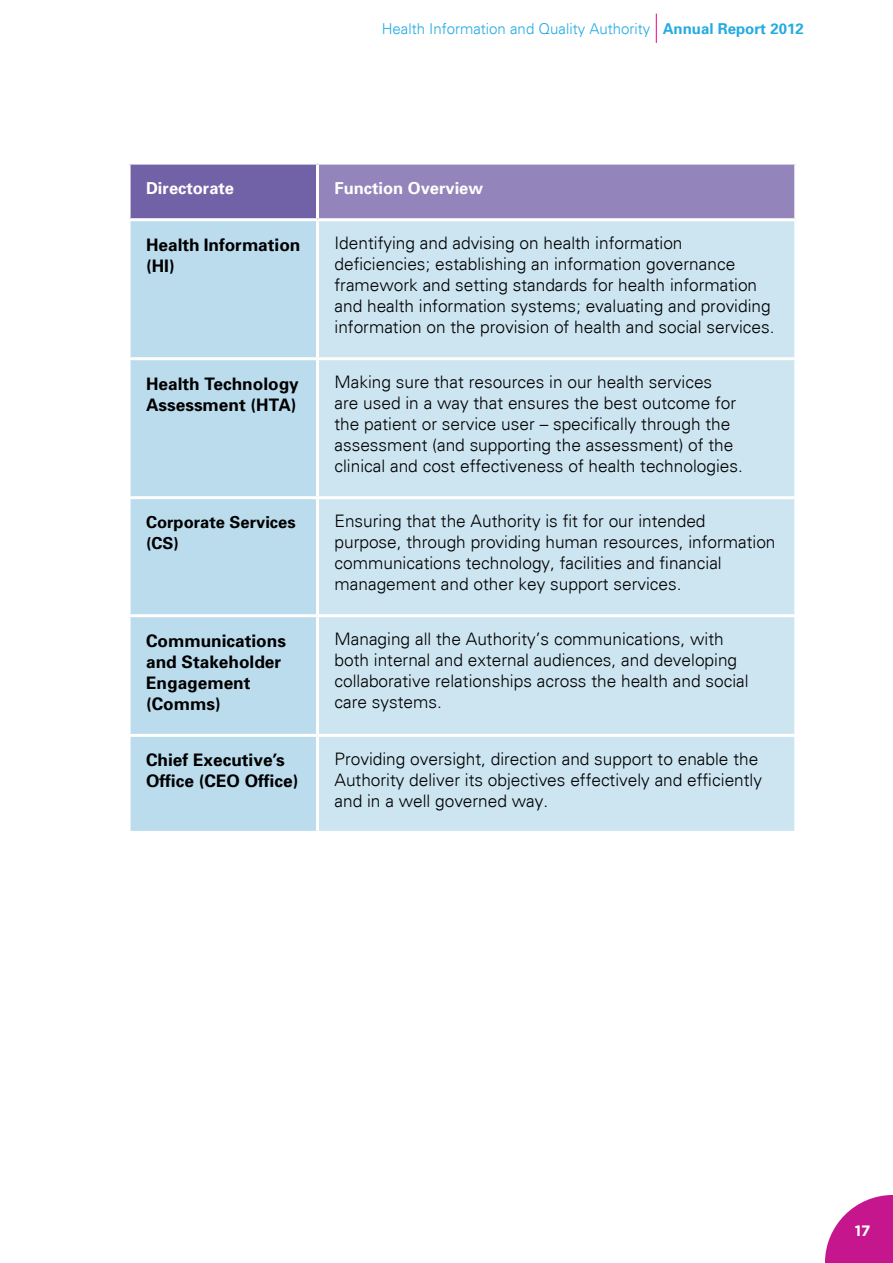
<style>
.page{position:relative;width:893px;height:1263px;background:#fff}
.page>*{position:absolute;margin:0;border:0;box-sizing:border-box;transform-origin:0 0}
.Boty_no_indent{font:300 17.25px/21px "Univers";color:#000}
.Boty_no_indent-2{font:700 17.25px/21px "Univers";color:#000}
.sub_2{font:700 16.5px "Univers";color:#fff}
.Boty_no_indent-3{font:700 16.5px/21px "Univers";color:#000}
.t1{font:300 15px "Univers";color:#24abe2}
.t2{font:700 15px "Gotham";color:#fff}
.s1{font-weight:700}
</style>
<div class="page">
<svg style="left:825px;top:1195px;width:68px;height:68px"></svg>
<svg style="left:656px;top:14px;width:1px;height:29px"></svg>
<div style="left:129px;top:163px;width:188px;height:57px;background:#7161a6"></div>
<div style="left:317px;top:163px;width:479px;height:57px;background:#9385bb"></div>
<div style="left:131px;top:221px;width:185px;height:610px;background:#bbdced"></div>
<div style="left:319px;top:221px;width:475px;height:610px;background:#cde5f1"></div>
<hr style="left:128px;top:162px;width:189px;height:3px;background:#fff">
<hr style="left:128px;top:165px;width:3px;height:53px;background:#fff">
<hr style="left:317px;top:162px;width:480px;height:3px;background:#fff">
<hr style="left:316px;top:165px;width:3px;height:53px;background:#fff">
<hr style="left:794px;top:165px;width:3px;height:53px;background:#fff">
<hr style="left:128px;top:218px;width:189px;height:3px;background:#fff">
<hr style="left:317px;top:218px;width:480px;height:3px;background:#fff">
<hr style="left:128px;top:357px;width:189px;height:3px;background:#fff">
<hr style="left:317px;top:357px;width:480px;height:3px;background:#fff">
<hr style="left:128px;top:496px;width:189px;height:3px;background:#fff">
<hr style="left:317px;top:496px;width:480px;height:3px;background:#fff">
<hr style="left:128px;top:614px;width:189px;height:3px;background:#fff">
<hr style="left:317px;top:614px;width:480px;height:3px;background:#fff">
<hr style="left:128px;top:734px;width:189px;height:3px;background:#fff">
<hr style="left:317px;top:734px;width:480px;height:3px;background:#fff">
<p class="t1" style="left:382px;top:20px;width:423px">Health Information and Quality Authority <span class="s1">Annual Report 2012</span></p>
<p class="sub_2" style="left:146px;top:178px;width:90px">Directorate</p>
<p class="sub_2" style="left:334px;top:178px;width:150px">Function Overview</p>
<p class="Boty_no_indent-2" style="left:146px;top:234px;width:156px">Health Information (HI)</p>
<p class="Boty_no_indent" style="left:334px;top:233px;width:441px">Identifying and advising on health information deficiencies; establishing an information governance framework and setting standards for health information and health information systems; evaluating and providing information on the provision of health and social services.</p>
<p class="Boty_no_indent-2" style="left:146px;top:373px;width:154px">Health Technology<br>Assessment (HTA)</p>
<p class="Boty_no_indent" style="left:334px;top:371px;width:410px">Making sure that resources in our health services<br>are used in a way that ensures the best outcome for the patient or service user – specifically through the assessment (and supporting the assessment) of the clinical and cost effectiveness of health technologies.</p>
<p class="Boty_no_indent-3" style="left:146px;top:511px;width:151px">Corporate Services (CS)</p>
<p class="Boty_no_indent" style="left:334px;top:511px;width:442px">Ensuring that the Authority is fit for our intended purpose, through providing human resources, information communications technology, facilities and financial management and other key support services.</p>
<p class="Boty_no_indent-2" style="left:146px;top:630px;width:141px">Communications and Stakeholder<br>Engagement (Comms)</p>
<p class="Boty_no_indent" style="left:334px;top:628px;width:416px">Managing all the Authority’s communications, with both internal and external audiences, and developing collaborative relationships across the health and social care systems.</p>
<p class="Boty_no_indent-2" style="left:146px;top:749px;width:154px">Chief Executive’s<br>Office (CEO Office)</p>
<p class="Boty_no_indent" style="left:334px;top:748px;width:429px">Providing oversight, direction and support to enable the<br>Authority deliver its objectives effectively and efficiently and in a well governed way.</p>
<p class="t2" style="left:855px;top:1221px;width:17px">17</p>
</div>
